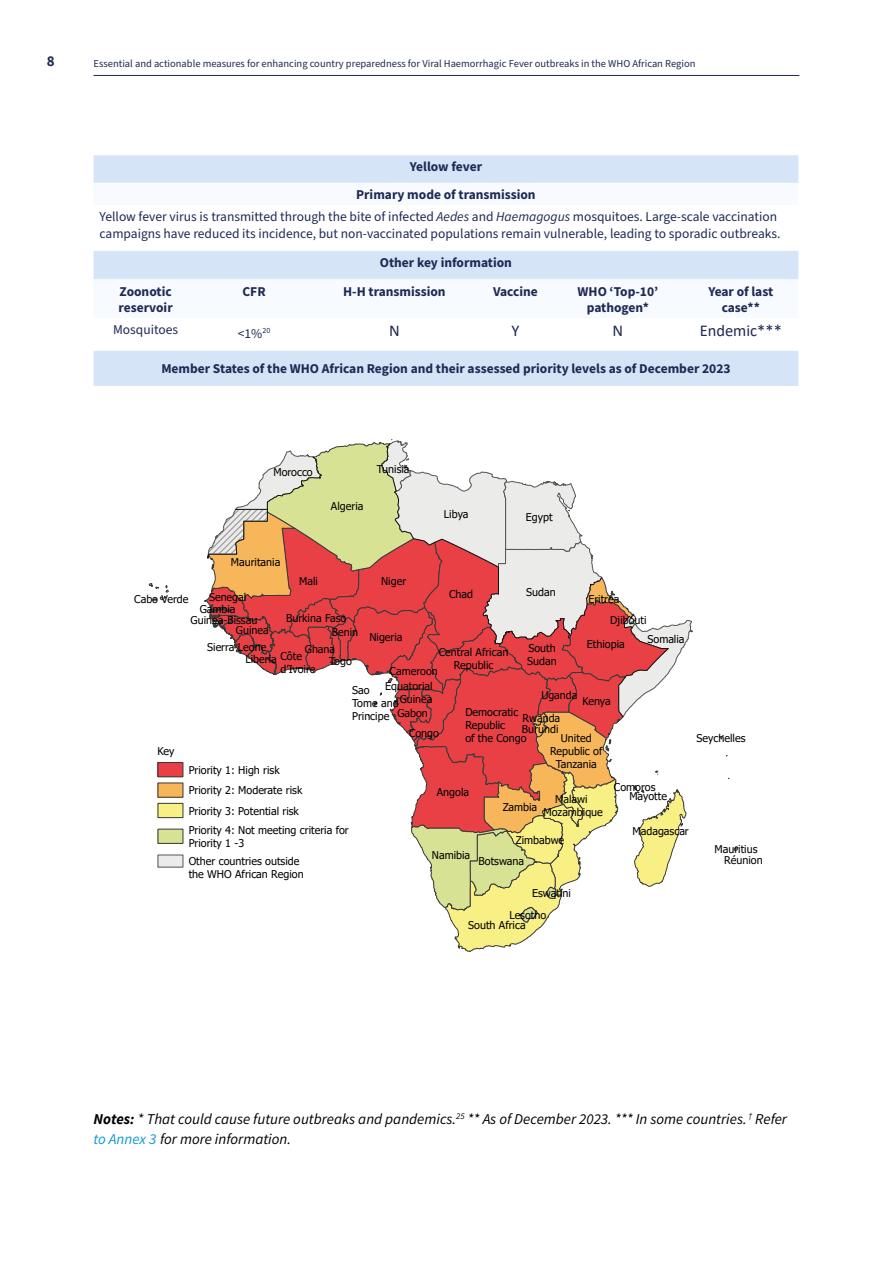
<style>
.page{position:relative;width:893px;height:1263px;background:#fff}
.page>*{position:absolute;margin:0;border:0;box-sizing:border-box;transform-origin:0 0}
.t1{font:16.5px "Calibri";color:#1f2954}
.t2{font:italic 15px/20.2px "Source Sans Pro";color:#000}
.t3{font:700 15px "Source Sans Pro";color:#1f2954}
.t4{font:13.5px/16.5px "Source Sans Pro";color:#1f2954}
.t5{font:700 13.5px/16.5px "Source Sans Pro";color:#1f2954;text-align:center}
.t6{font:10.8px/12.9px "Tahoma";color:#010202}
.t7{font:10.5px "Source Sans Pro";color:#1f2954}
.s1{font-style:italic}
.s2{font-weight:700}
.s3{color:#0e97d5}
</style>
<div class="page">
<hr style="left:94px;top:75px;width:705px;height:1px;background:#1f2954">
<svg style="left:94px;top:155px;width:704px;height:231px;fill:#d5e4f6"></svg>
<svg style="left:94px;top:183px;width:704px;height:135px"></svg>
<svg style="left:148px;top:439px;width:591px;height:513px"></svg>
<svg style="left:158px;top:762px;width:25px;height:15px"></svg>
<div style="left:158px;top:783px;width:25px;height:14px;background:#f7b65a"></div>
<div style="left:158px;top:803px;width:25px;height:15px;background:#f8ef85"></div>
<div style="left:158px;top:829px;width:25px;height:14px;background:#d7e295"></div>
<div style="left:158px;top:855px;width:25px;height:12px;background:#ebebea"></div>
<h2 class="t3" style="left:47px;top:50px;width:9px">8</h2>
<p class="t7" style="left:94px;top:57px;width:603px">Essential and actionable measures for enhancing country preparedness for Viral Haemorrhagic Fever outbreaks in the WHO African Region</p>
<p class="t5" style="left:356px;top:153px;width:181px;line-height:27.6px">Yellow fever<br>Primary mode of transmission</p>
<p class="t4" style="left:100px;top:209px;width:682px">Yellow fever virus is transmitted through the bite of infected <span class="s1">Aedes</span> and <span class="s1">Haemagogus</span> mosquitoes. Large-scale vaccination campaigns have reduced its incidence, but non-vaccinated populations remain vulnerable, leading to sporadic outbreaks.</p>
<p class="t5" style="left:380px;top:254px;width:134px">Other key information</p>
<p class="t5" style="left:119px;top:283px;width:56px;text-align:left">Zoonotic reservoir</p>
<p class="t5" style="left:242px;top:283px;width:25px">CFR</p>
<p class="t5" style="left:343px;top:283px;width:104px">H-H transmission</p>
<p class="t5" style="left:493px;top:283px;width:46px">Vaccine</p>
<p class="t5" style="left:578px;top:283px;width:82px">WHO ‘Top-10’ pathogen*</p>
<p class="t5" style="left:708px;top:283px;width:66px">Year of last case**</p>
<p class="t4" style="left:113px;top:322px;width:67px">Mosquitoes</p>
<p class="t4" style="left:238px;top:326px;width:34px">&lt;1%<sup>20</sup></p>
<h1 class="t1" style="left:389px;top:319px;width:12px">N</h1>
<h1 class="t1" style="left:511px;top:319px;width:10px">Y</h1>
<h1 class="t1" style="left:613px;top:319px;width:12px">N</h1>
<h1 class="t1" style="left:700px;top:319px;width:84px">Endemic***</h1>
<p class="t5" style="left:161px;top:360px;width:571px">Member States of the WHO African Region and their assessed priority levels as of December 2023</p>
<p class="t6" style="left:273px;top:466px;width:41px">Morocco</p>
<p class="t6" style="left:331px;top:500px;width:34px">Algeria</p>
<p class="t6" style="left:377px;top:464px;width:34px">Tunisia</p>
<p class="t6" style="left:444px;top:508px;width:26px">Libya</p>
<p class="t6" style="left:526px;top:511px;width:28px">Egypt</p>
<p class="t6" style="left:231px;top:556px;width:51px">Mauritania</p>
<p class="t6" style="left:299px;top:575px;width:20px">Mali</p>
<p class="t6" style="left:381px;top:575px;width:27px">Niger</p>
<p class="t6" style="left:526px;top:586px;width:31px">Sudan</p>
<p class="t6" style="left:449px;top:589px;width:26px">Chad</p>
<p class="t6" style="left:209px;top:592px;width:39px">Senegal</p>
<p class="t6" style="left:207px;top:641px;width:61px">Sierra Leone</p>
<p class="t6" style="left:527px;top:642px;width:31px">South<br>Sudan</p>
<p class="t6" style="left:352px;top:684px;width:48px">Sao<br>Tome and<br>Principe</p>
<p class="t6" style="left:134px;top:593px;width:56px">Cabo Verde</p>
<p class="t6" style="left:588px;top:593px;width:33px">Eritrea</p>
<p class="t6" style="left:587px;top:638px;width:39px">Ethiopia</p>
<p class="t6" style="left:191px;top:605px;width:68px;line-height:10.4px;text-indent:9px">Gambia<br>Guinea-Bissau</p>
<p class="t6" style="left:286px;top:612px;width:62px">Burkina Faso</p>
<p class="t6" style="left:610px;top:614px;width:38px">Djibouti</p>
<p class="t6" style="left:236px;top:624px;width:34px">Guinea</p>
<p class="t6" style="left:332px;top:626px;width:28px">Benin</p>
<p class="t6" style="left:369px;top:631px;width:35px">Nigeria</p>
<p class="t6" style="left:647px;top:633px;width:39px">Somalia</p>
<p class="t6" style="left:305px;top:643px;width:32px">Ghana</p>
<p class="t6" style="left:439px;top:646px;width:71px;text-align:center">Central African<br>Republic</p>
<p class="t6" style="left:280px;top:650px;width:37px">Côte d’Ivoire</p>
<p class="t6" style="left:245px;top:653px;width:33px">Liberia</p>
<p class="t6" style="left:329px;top:655px;width:24px">Togo</p>
<p class="t6" style="left:390px;top:665px;width:50px">Cameroon</p>
<p class="t6" style="left:385px;top:680px;width:49px;text-align:right">Equatorial<br>Guinea</p>
<p class="t6" style="left:541px;top:689px;width:38px">Uganda</p>
<p class="t6" style="left:582px;top:696px;width:30px">Kenya</p>
<p class="t6" style="left:465px;top:707px;width:63px">Democratic<br>Republic<br>of the Congo</p>
<p class="t6" style="left:397px;top:707px;width:32px">Gabon</p>
<p class="t6" style="left:523px;top:712px;width:39px">Rwanda</p>
<p class="t6" style="left:522px;top:723px;width:38px">Burundi</p>
<p class="t6" style="left:409px;top:727px;width:32px">Congo</p>
<p class="t6" style="left:550px;top:732px;width:54px;text-align:center">United<br>Republic of<br>Tanzania</p>
<p class="t6" style="left:158px;top:745px;width:19px">Key</p>
<p class="t6" style="left:189px;top:760px;width:115px;line-height:20.4px">Priority 1: High risk<br>Priority 2: Moderate risk<br>Priority 3: Potential risk</p>
<p class="t6" style="left:189px;top:824px;width:161px">Priority 4: Not meeting criteria for<br>Priority 1 -3</p>
<p class="t6" style="left:189px;top:855px;width:117px">Other countries outside the WHO African Region</p>
<p class="t6" style="left:614px;top:781px;width:43px">Comoros</p>
<p class="t6" style="left:437px;top:787px;width:34px">Angola</p>
<p class="t6" style="left:555px;top:793px;width:34px">Malawi</p>
<p class="t6" style="left:629px;top:791px;width:39px">Mayotte</p>
<p class="t6" style="left:503px;top:801px;width:36px">Zambia</p>
<p class="t6" style="left:516px;top:834px;width:50px">Zimbabwe</p>
<p class="t6" style="left:543px;top:806px;width:61px">Mozambique</p>
<p class="t6" style="left:633px;top:825px;width:58px">Madagascar</p>
<p class="t6" style="left:432px;top:849px;width:40px">Namibia</p>
<p class="t6" style="left:478px;top:856px;width:47px">Botswana</p>
<p class="t6" style="left:532px;top:887px;width:40px">Eswatini</p>
<p class="t6" style="left:509px;top:909px;width:39px">Lesotho</p>
<p class="t6" style="left:468px;top:919px;width:59px">South Africa</p>
<p class="t6" style="left:697px;top:732px;width:50px">Seychelles</p>
<p class="t6" style="left:714px;top:843px;width:45px">Mauritius</p>
<p class="t6" style="left:724px;top:855px;width:40px">Réunion</p>
<h2 class="t2" style="left:94px;top:1109px;width:695px"><span class="s2">Notes:</span> * That could cause future outbreaks and pandemics.<sup>25</sup> ** As of December 2023. *** In some countries. <sup>†</sup> Refer <span class="s3">to Annex 3</span> for more information.</h2>
</div>
